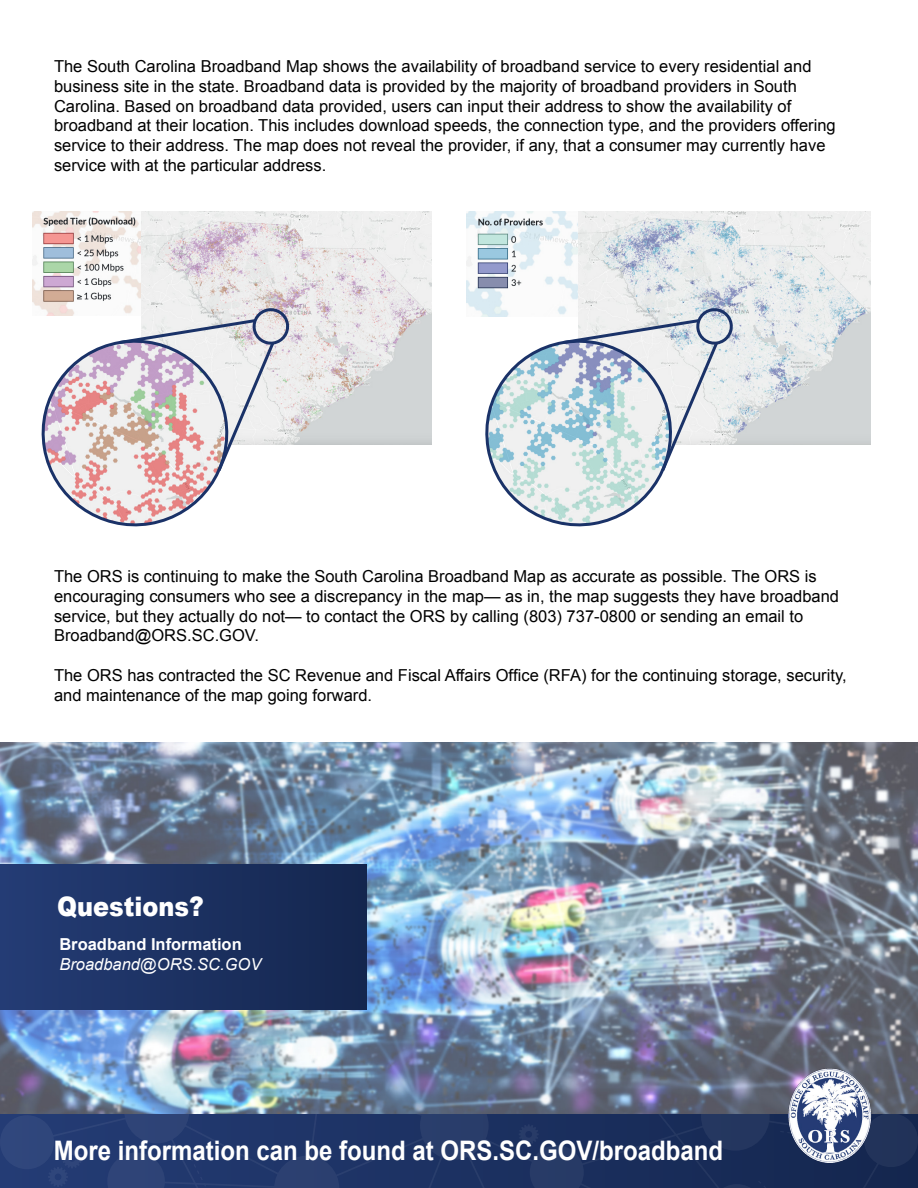
<style>
.page{position:relative;width:918px;height:1188px;background:#fff}
.page>*{position:absolute;margin:0;border:0;box-sizing:border-box;transform-origin:0 0}
.t1{font:700 26.85px "Arial";color:#fff;scale:.89 1}
.t2{font:900 26.85px "Arial";color:#fff;scale:.89 1}
.t3{font:16.5px/19.8px "Arial";color:#000}
.t4{font:700 16.5px "Arial";color:#fff}
.t5{font:italic 16.5px "Arial";color:#fff}
</style>
<div class="page">
<img style="left:0;top:742px;width:918px;height:373px">
<svg style="left:0;top:1115px;width:918px;height:73px"></svg>
<svg style="left:27px;top:1115px;width:866px;height:73px"></svg>
<div style="left:0;top:1115px;width:54px;height:54px;background:#30467c;border-radius:50%"></div>
<svg style="left:864px;top:1115px;width:54px;height:52px"></svg>
<svg style="left:48px;top:1115px;width:14px;height:73px"></svg>
<svg style="left:62px;top:1115px;width:122px;height:73px;fill:#233a72"></svg>
<svg style="left:184px;top:1115px;width:668px;height:73px;fill:#1d3363"></svg>
<img style="left:786px;top:1065px;width:86px;height:99px">
<div style="left:0;top:864px;width:366px;height:146px;background:linear-gradient(to right,#243c75,#14264e)"></div>
<img style="left:33px;top:212px;width:109px;height:96px">
<img style="left:467px;top:212px;width:111px;height:99px">
<img style="left:578px;top:212px;width:292px;height:232px">
<img style="left:142px;top:212px;width:290px;height:232px">
<svg style="left:41px;top:308px;width:248px;height:219px"></svg>
<svg style="left:480px;top:308px;width:253px;height:219px"></svg>
<p class="t3" style="left:54px;top:56px;width:783px">The South Carolina Broadband Map shows the availability of broadband service to every residential and business site in the state. Broadband data is provided by the majority of broadband providers in South Carolina. Based on broadband data provided, users can input their address to show the availability of broadband at their location. This includes download speeds, the connection type, and the providers offering service to their address. The map does not reveal the provider, if any, that a consumer may currently have service with at the particular address.</p>
<p class="t3" style="left:54px;top:566px;width:787px">The ORS is continuing to make the South Carolina Broadband Map as accurate as possible. The ORS is encouraging consumers who see a discrepancy in the map— as in, the map suggests they have broadband service, but they actually do not— to contact the ORS by calling (803) 737-0800 or sending an email to Broadband@ORS.SC.GOV.</p>
<p class="t3" style="left:54px;top:665px;width:794px">The ORS has contracted the SC Revenue and Fiscal Affairs Office (RFA) for the continuing storage, security, and maintenance of the map going forward.</p>
<h1 class="t2" style="left:57px;top:887px;width:166px">Questions?</h1>
<p class="t4" style="left:59px;top:933px;width:184px">Broadband Information</p>
<p class="t5" style="left:59px;top:953px;width:203px">Broadband@ORS.SC.GOV</p>
<h1 class="t1" style="left:54px;top:1133px;width:754px">More information can be found at ORS.SC.GOV/broadband</h1>
</div>
